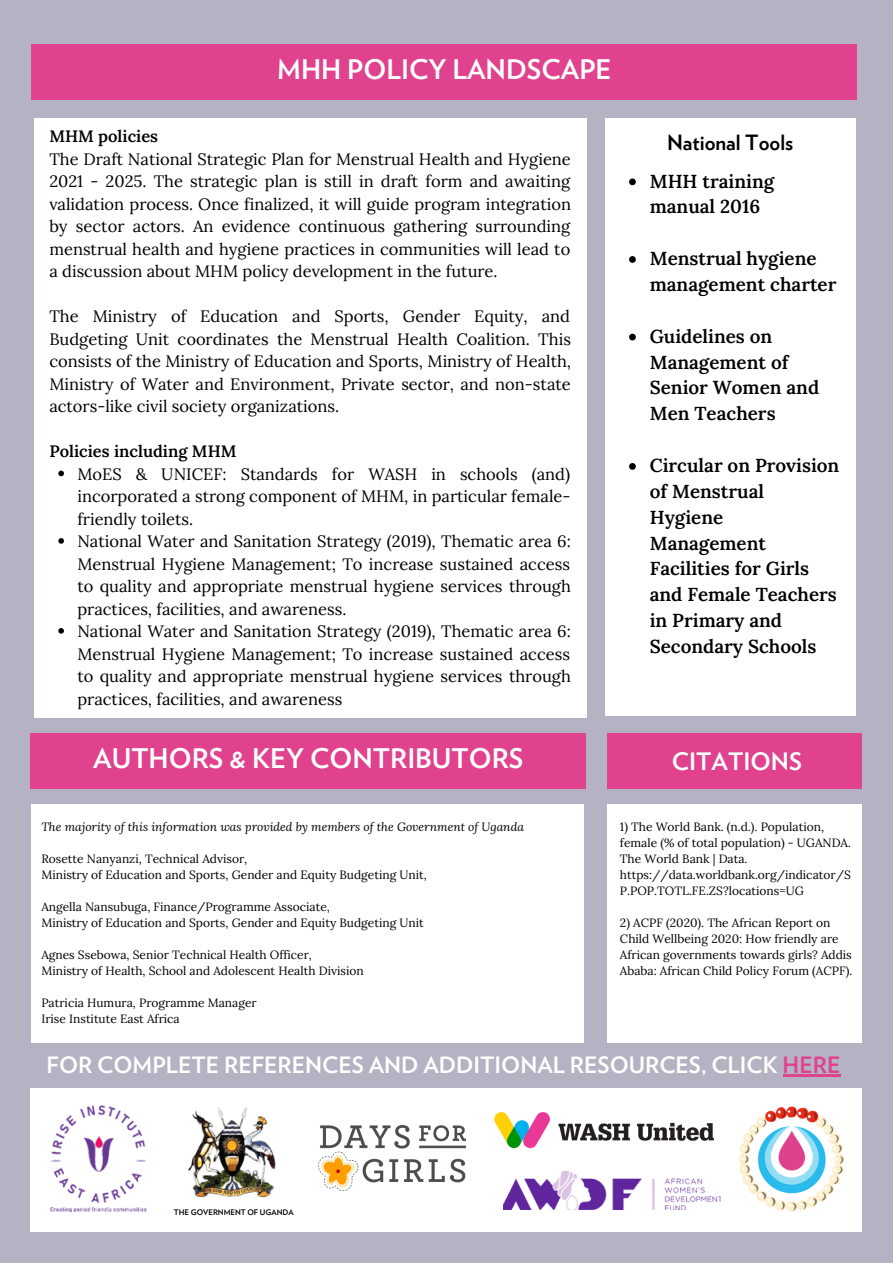
<style>
.page{position:relative;width:893px;height:1264px;background:#fff}
.page>*{position:absolute;margin:0;border:0;box-sizing:border-box;transform-origin:0 0}
.t1{font:700 27px "Verlag";color:#fff}
.t2{font:700 24px "Verlag";color:#fff}
.t3{font:700 22.5px "Verlag";color:#fff}
.t4{font:700 21px "Verlag";color:#000}
.t5{font:600 18.75px/25.8px "Lora";color:#000}
.t6{font:16.5px/22.5px "Lora";color:#000;text-align:justify}
.t7{font:600 16.5px "Lora";color:#000}
.t8{font:12px/16px "Lora";color:#000}
.t9{font:italic 12px "Lora";color:#000}
.t10{font:700 7.65px "Verlag";color:#000}
.s1{color:#e0428e}
</style>
<div class="page">
<div style="left:0;top:0;width:892px;height:1262px;background:#b5b2c4"></div>
<div style="left:31px;top:1088px;width:830px;height:144px;background:#fff"></div>
<img style="left:49px;top:1105px;width:98px;height:106px">
<div style="left:605px;top:118px;width:250px;height:597px;background:#fff"></div>
<div style="left:31px;top:733px;width:555px;height:55px;background:#e0428e"></div>
<div style="left:34px;top:118px;width:552px;height:599px;background:#fff"></div>
<div style="left:32px;top:44px;width:824px;height:55px;background:#e0428e"></div>
<div style="left:607px;top:733px;width:254px;height:55px;background:#e0428e"></div>
<div style="left:31px;top:804px;width:552px;height:239px;background:#fff"></div>
<div style="left:607px;top:804px;width:254px;height:239px;background:#fff"></div>
<img style="left:318px;top:1125px;width:147px;height:65px">
<img style="left:738px;top:1106px;width:107px;height:106px">
<img style="left:188px;top:1107px;width:88px;height:90px">
<img style="left:503px;top:1171px;width:217px;height:38px">
<img style="left:494px;top:1112px;width:220px;height:37px">
<svg style="left:58px;top:470px;width:6px;height:6px"></svg>
<svg style="left:58px;top:538px;width:6px;height:5px"></svg>
<svg style="left:58px;top:628px;width:6px;height:5px"></svg>
<svg style="left:629px;top:178px;width:6px;height:7px"></svg>
<svg style="left:629px;top:256px;width:6px;height:7px"></svg>
<svg style="left:629px;top:334px;width:6px;height:6px"></svg>
<svg style="left:629px;top:463px;width:6px;height:7px"></svg>
<hr style="left:782px;top:1074px;width:58px;height:2px;background:#e0428e">
<h1 class="t1" style="left:277px;top:58px;width:336px">MHH POLICY LANDSCAPE</h1>
<p class="t7" style="left:49px;top:126px;width:110px">MHM policies</p>
<p class="t6" style="left:49px;top:147px;width:523px">The Draft National Strategic Plan for Menstrual Health and Hygiene 2021 - 2025. The strategic plan is still in draft form and awaiting validation process. Once finalized, it will guide program integration by sector actors. An evidence continuous gathering surrounding menstrual health and hygiene practices in communities will lead to a discussion about MHM policy development in the future.</p>
<p class="t6" style="left:49px;top:305px;width:523px">The Ministry of Education and Sports, Gender Equity, and Budgeting Unit coordinates the Menstrual Health Coalition. This consists of the Ministry of Education and Sports, Ministry of Health, Ministry of Water and Environment, Private sector, and non-state actors-like civil society organizations.</p>
<p class="t7" style="left:49px;top:440px;width:189px">Policies including MHM</p>
<p class="t6" style="left:77px;top:462px;width:495px;text-align:left">MoES &amp; UNICEF: Standards for WASH in schools (and) incorporated a strong component of MHM, in particular female&shy;friendly toilets.<br>National Water and Sanitation Strategy (2019), Thematic area 6:<br>Menstrual Hygiene Management; To increase sustained access to quality and appropriate menstrual hygiene services through practices, facilities, and awareness.<br>National Water and Sanitation Strategy (2019), Thematic area 6:<br>Menstrual Hygiene Management; To increase sustained access to quality and appropriate menstrual hygiene services through practices, facilities, and awareness</p>
<h1 class="t1" style="left:93px;top:746px;width:432px">AUTHORS &amp; KEY CONTRIBUTORS</h1>
<p class="t4" style="left:667px;top:133px;width:128px">National Tools</p>
<p class="t5" style="left:649px;top:168px;width:126px">MHH training manual 2016</p>
<p class="t5" style="left:649px;top:245px;width:188px">Menstrual hygiene management charter</p>
<p class="t5" style="left:649px;top:323px;width:171px">Guidelines on<br>Management of<br>Senior Women and<br>Men Teachers</p>
<p class="t5" style="left:649px;top:452px;width:191px">Circular on Provision of Menstrual<br>Hygiene<br>Management<br>Facilities for Girls and Female Teachers in Primary and<br>Secondary Schools</p>
<h2 class="t2" style="left:671px;top:751px;width:131px">CITATIONS</h2>
<p class="t9" style="left:41px;top:818px;width:484px">The majority of this information was provided by members of the Government of Uganda</p>
<p class="t8" style="left:41px;top:850px;width:387px">Rosette Nanyanzi, Technical Advisor,<br>Ministry of Education and Sports, Gender and Equity Budgeting Unit,</p>
<p class="t8" style="left:41px;top:898px;width:384px">Angella Nansubuga, Finance/Programme Associate,<br>Ministry of Education and Sports, Gender and Equity Budgeting Unit</p>
<p class="t8" style="left:41px;top:946px;width:324px">Agnes Ssebowa, Senior Technical Health Officer,<br>Ministry of Health, School and Adolescent Health Division</p>
<p class="t8" style="left:41px;top:994px;width:217px">Patricia Humura, Programme Manager<br>Irise Institute East Africa</p>
<p class="t8" style="left:620px;top:818px;width:232px">1) The World Bank. (n.d.). Population, female (% of total population) - UGANDA.<br>The World Bank | Data. https://data.worldbank.org/indicator/S P.POP.TOTL.FE.ZS?locations=UG</p>
<p class="t8" style="left:620px;top:914px;width:234px">2) ACPF (2020). The African Report on Child Wellbeing 2020: How friendly are African governments towards girls? Addis Ababa: African Child Policy Forum (ACPF).</p>
<h3 class="t3" style="left:47px;top:1054px;width:795px">FOR COMPLETE REFERENCES AND ADDITIONAL RESOURCES, CLICK <span class="s1">HERE</span></h3>
<p class="t10" style="left:174px;top:1208px;width:121px">THE GOVERNMENT OF UGANDA</p>
</div>
